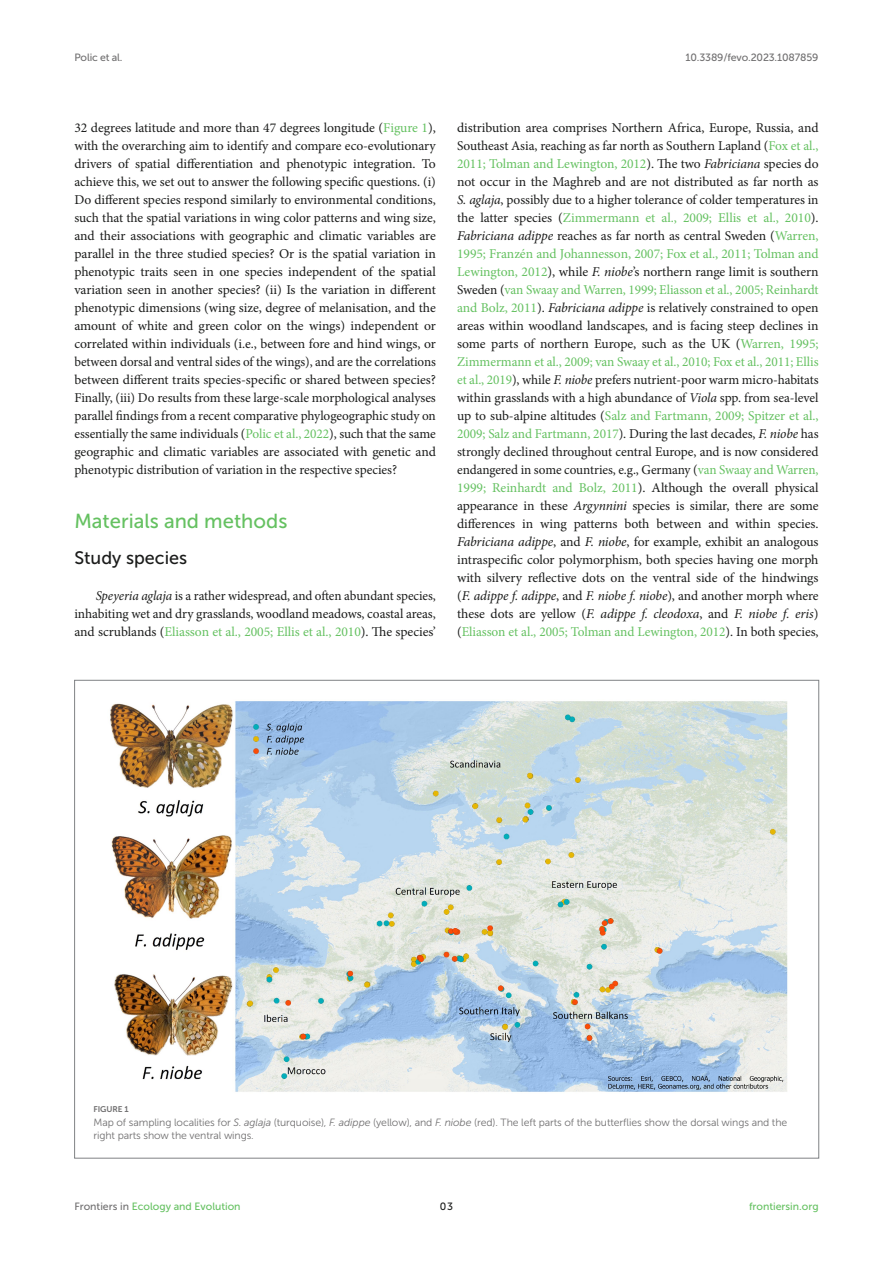
<style>
.page{position:relative;width:893px;height:1263px;background:#fff}
.page>*{position:absolute;margin:0;border:0;box-sizing:border-box;transform-origin:0 0}
.HEAD_1{font:20.25px "Museo Sans 500";color:#65c161}
.HEAD_2_after_HEAD_1{font:18px "Museo Sans 500";color:#1b1c1b}
.TEXT_FLUSH{font:13.5px/18px "Minion Pro";letter-spacing:-.005em;color:#1b1c1b;text-align:justify}
.TEXT{font:13.5px/18px "Minion Pro";letter-spacing:-.005em;color:#1b1c1b;text-align:justify}
.FIG_LEG{font:10.5px/13.5px "Museo Sans 300";letter-spacing:-.01em;color:#706f70}
.t1{font:10.5px "Museo Sans 500";color:#65c161}
.t2{font:10.5px "Museo Sans 500";letter-spacing:-.015em;color:#706f70}
.t3{font:10.5px "Museo Sans 500";color:#1b1c1b}
.FIG_HD{font:8.25px "Museo Sans 700";letter-spacing:-.01em;color:#706f70}
.s1{color:#65c161}
.s2{font-style:italic}
.s3{color:#706f70}
</style>
<div class="page">
<img style="left:110px;top:701px;width:678px;height:391px">
<p class="t2" style="left:74px;top:51px;width:50px">Polic et al.</p>
<p class="t2" style="left:686px;top:51px;width:134px">10.3389/fevo.2023.1087859</p>
<p class="TEXT" style="left:74px;top:119px;width:363px">32 degrees latitude and more than 47 degrees longitude (<span class="s1">Figure 1</span>), with the overarching aim to identify and compare eco-evolutionary drivers of spatial differentiation and phenotypic integration. To achieve this, we set out to answer the following specific questions. (i)<br>Do different species respond similarly to environmental conditions, such that the spatial variations in wing color patterns and wing size, and their associations with geographic and climatic variables are parallel in the three studied species? Or is the spatial variation in phenotypic traits seen in one species independent of the spatial variation seen in another species? (ii) Is the variation in different phenotypic dimensions (wing size, degree of melanisation, and the amount of white and green color on the wings) independent or correlated within individuals (i.e., between fore and hind wings, or between dorsal and ventral sides of the wings), and are the correlations between different traits species-specific or shared between species?<br>Finally, (iii) Do results from these large-scale morphological analyses parallel findings from a recent comparative phylogeographic study on essentially the same individuals (<span class="s1">Polic et al., 2022</span>), such that the same geographic and climatic variables are associated with genetic and phenotypic distribution of variation in the respective species?</p>
<p class="HEAD_1" style="left:74px;top:510px;width:214px">Materials and methods</p>
<p class="HEAD_2_after_HEAD_1" style="left:74px;top:548px;width:114px">Study species</p>
<p class="TEXT_FLUSH" style="left:74px;top:587px;width:363px;text-indent:21px"><span class="s2">Speyeria aglaja</span> is a rather widespread, and often abundant species, inhabiting wet and dry grasslands, woodland meadows, coastal areas, and scrublands (<span class="s1">Eliasson et al., 2005; Ellis et al., 2010</span>). The species’</p>
<p class="TEXT_FLUSH" style="left:457px;top:119px;width:363px">distribution area comprises Northern Africa, Europe, Russia, and Southeast Asia, reaching as far north as Southern Lapland (<span class="s1">Fox et al., 2011; Tolman and Lewington, 2012</span>). The two <span class="s2">Fabriciana</span> species do not occur in the Maghreb and are not distributed as far north as <span class="s2">S. aglaja</span>, possibly due to a higher tolerance of colder temperatures in the latter species (<span class="s1">Zimmermann et al., 2009; Ellis et al., 2010</span>).<br><span class="s2">Fabriciana adippe</span> reaches as far north as central Sweden (<span class="s1">Warren, 1995; Franzén and Johannesson, 2007; Fox et al., 2011; Tolman and Lewington, 2012</span>), while <span class="s2">F. niobe</span>’s northern range limit is southern Sweden (<span class="s1">van Swaay and Warren, 1999; Eliasson et al., 2005; Reinhardt and Bolz, 2011</span>). <span class="s2">Fabriciana adippe</span> is relatively constrained to open areas within woodland landscapes, and is facing steep declines in some parts of northern Europe, such as the UK (<span class="s1">Warren, 1995; Zimmermann et al., 2009; van Swaay et al., 2010; Fox et al., 2011; Ellis et al., 2019</span>), while <span class="s2">F. niobe</span> prefers nutrient-poor warm micro-habitats within grasslands with a high abundance of <span class="s2">Viola</span> spp. from sea-level up to sub-alpine altitudes (<span class="s1">Salz and Fartmann, 2009; Spitzer et al., 2009; Salz and Fartmann, 2017</span>). During the last decades, <span class="s2">F. niobe</span> has strongly declined throughout central Europe, and is now considered endangered in some countries, e.g., Germany (<span class="s1">van Swaay and Warren, 1999; Reinhardt and Bolz, 2011</span>). Although the overall physical appearance in these <span class="s2">Argynnini</span> species is similar, there are some differences in wing patterns both between and within species.<br><span class="s2">Fabriciana adippe</span>, and <span class="s2">F. niobe</span>, for example, exhibit an analogous intraspecific color polymorphism, both species having one morph with silvery reflective dots on the ventral side of the hindwings (<span class="s2">F. adippe f. adippe</span>, and <span class="s2">F. niobe f. niobe</span>), and another morph where these dots are yellow (<span class="s2">F. adippe f. cleodoxa</span>, and <span class="s2">F. niobe f. eris</span>) (<span class="s1">Eliasson et al., 2005; Tolman and Lewington, 2012</span>). In both species,</p>
<p class="FIG_HD" style="left:94px;top:1105px;width:37px">FIGURE 1</p>
<p class="FIG_LEG" style="left:94px;top:1115px;width:695px">Map of sampling localities for <span class="s2">S. aglaja</span> (turquoise), <span class="s2">F. adippe</span> (yellow), and <span class="s2">F. niobe</span> (red). The left parts of the butterflies show the dorsal wings and the right parts show the ventral wings.</p>
<p class="t1" style="left:74px;top:1200px;width:168px"><span class="s3">Frontiers in</span> Ecology and Evolution</p>
<p class="t3" style="left:440px;top:1200px;width:15px">03</p>
<p class="t1" style="left:749px;top:1200px;width:71px">frontiersin.org</p>
</div>
